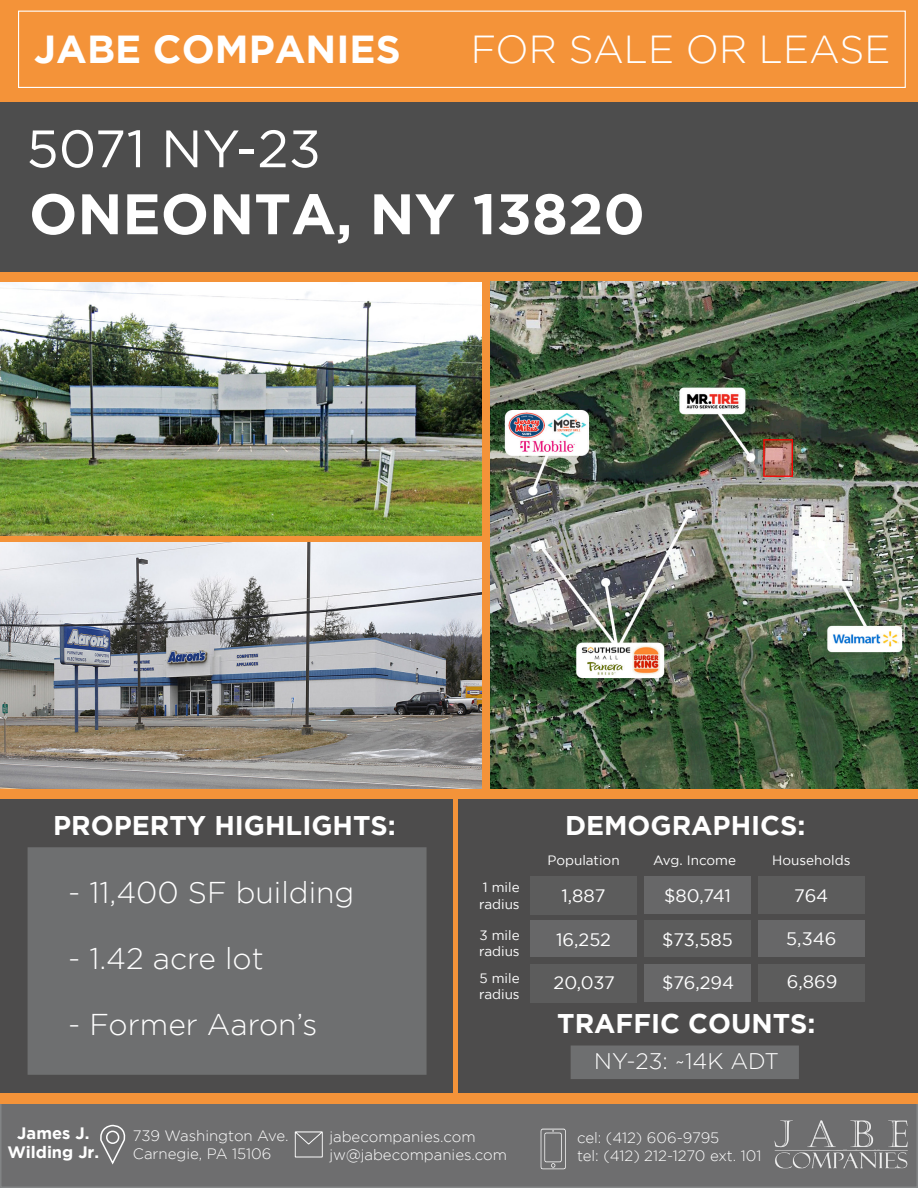
<style>
.page{position:relative;width:918px;height:1188px;background:#fff}
.page>*{position:absolute;margin:0;border:0;box-sizing:border-box;transform-origin:0 0}
.t1{font:700 57px "Gotham";color:#fff}
.t2{font:52.5px "Gotham";color:#fff}
.t3{font:300 39px "Gotham";color:#fff}
.t4{font:700 39px "Gotham";color:#fff}
.t5{font:300 30px "Gotham";color:#fff}
.t6{font:700 27px "Gotham";color:#fff}
.t7{font:300 22.5px "Gotham";color:#fff}
.t8{font:18px "Gotham";color:#fff}
.t9{font:700 16.5px/19.8px "Gotham";color:#fff;text-align:center}
.t10{font:300 15px "Gotham";color:#fff}
.t11{font:13.5px "Gotham";color:#fff}
</style>
<div class="page">
<div style="left:1px;top:1099px;width:916px;height:88px;background:#6e6e6f"></div>
<img style="left:774px;top:1120px;width:134px;height:49px">
<div style="left:0;top:1098px;width:918px;height:90px;border:2px solid #828485"></div>
<div style="left:0;top:0;width:918px;height:277px;background:#4d4d4d"></div>
<div style="left:0;top:0;width:918px;height:101px;background:#f49339"></div>
<div style="left:0;top:795px;width:918px;height:298px;background:#4d4c4c"></div>
<svg style="left:541px;top:1129px;width:25px;height:40px"></svg>
<svg style="left:295px;top:1131px;width:28px;height:27px"></svg>
<svg style="left:100px;top:1124px;width:26px;height:41px"></svg>
<div style="left:18px;top:11px;width:888px;height:77px;border:1px solid #fff"></div>
<div style="left:530px;top:876px;width:107px;height:38px;background:#5c5c5c"></div>
<div style="left:644px;top:876px;width:107px;height:38px;background:#676768"></div>
<div style="left:530px;top:921px;width:107px;height:36px;background:#676768"></div>
<div style="left:644px;top:921px;width:107px;height:36px;background:#5c5c5c"></div>
<div style="left:758px;top:876px;width:107px;height:38px;background:#5c5c5c"></div>
<div style="left:758px;top:921px;width:107px;height:36px;background:#676768"></div>
<div style="left:530px;top:964px;width:107px;height:38px;background:#5c5c5c"></div>
<div style="left:644px;top:964px;width:107px;height:38px;background:#676768"></div>
<div style="left:758px;top:964px;width:107px;height:38px;background:#5c5c5c"></div>
<div style="left:0;top:272px;width:918px;height:11px;background:#f49339"></div>
<div style="left:28px;top:847px;width:399px;height:228px;background:#6e6f70"></div>
<div style="left:453px;top:795px;width:5px;height:303px;background:#f49339"></div>
<div style="left:0;top:1093px;width:918px;height:11px;background:#f49339"></div>
<div style="left:571px;top:1046px;width:228px;height:33px;background:#6e6f70"></div>
<div style="left:0;top:788px;width:918px;height:11px;background:#f49339"></div>
<div style="left:482px;top:283px;width:9px;height:511px;background:#f49339"></div>
<div style="left:0;top:536px;width:485px;height:7px;background:#f49339"></div>
<img style="left:0;top:542px;width:482px;height:246px">
<img style="left:490px;top:281px;width:428px;height:508px">
<img style="left:0;top:283px;width:482px;height:253px">
<p class="t4" style="left:34px;top:27px;width:368px">JABE COMPANIES</p>
<p class="t3" style="left:471px;top:28px;width:421px">FOR SALE OR LEASE</p>
<p class="t2" style="left:27px;top:120px;width:296px">5071 NY-23</p>
<p class="t1" style="left:29px;top:181px;width:617px">ONEONTA, NY 13820</p>
<p class="t6" style="left:53px;top:810px;width:344px">PROPERTY HIGHLIGHTS:</p>
<p class="t6" style="left:565px;top:810px;width:242px">DEMOGRAPHICS:</p>
<p class="t5" style="left:68px;top:876px;width:288px">- 11,400 SF building</p>
<p class="t5" style="left:68px;top:942px;width:197px">- 1.42 acre lot</p>
<p class="t11" style="left:483px;top:880px;width:38px">1 mile</p>
<p class="t11" style="left:479px;top:896px;width:42px">radius</p>
<p class="t11" style="left:479px;top:927px;width:42px">3 mile</p>
<p class="t11" style="left:479px;top:944px;width:42px">radius</p>
<p class="t11" style="left:479px;top:970px;width:42px">5 mile</p>
<p class="t11" style="left:479px;top:987px;width:42px">radius</p>
<p class="t11" style="left:547px;top:852px;width:74px">Population</p>
<p class="t11" style="left:653px;top:852px;width:85px">Avg. Income</p>
<p class="t8" style="left:561px;top:885px;width:46px">1,887</p>
<p class="t8" style="left:556px;top:930px;width:56px">16,252</p>
<p class="t8" style="left:664px;top:885px;width:68px">$80,741</p>
<p class="t8" style="left:662px;top:930px;width:72px">$73,585</p>
<p class="t11" style="left:772px;top:852px;width:80px">Households</p>
<p class="t8" style="left:794px;top:885px;width:36px">764</p>
<p class="t8" style="left:786px;top:929px;width:52px">5,346</p>
<p class="t8" style="left:554px;top:973px;width:63px">20,037</p>
<p class="t8" style="left:662px;top:973px;width:74px">$76,294</p>
<p class="t8" style="left:787px;top:972px;width:52px">6,869</p>
<p class="t5" style="left:68px;top:1008px;width:251px">- Former Aaron’s</p>
<p class="t6" style="left:557px;top:1008px;width:260px">TRAFFIC COUNTS:</p>
<p class="t7" style="left:594px;top:1049px;width:186px">NY-23: ~14K ADT</p>
<p class="t9" style="left:7px;top:1122px;width:93px">James J.<br>Wilding Jr.</p>
<p class="t10" style="left:133px;top:1127px;width:157px">739 Washington Ave.</p>
<p class="t10" style="left:133px;top:1145px;width:140px">Carnegie, PA 15106</p>
<p class="t10" style="left:329px;top:1128px;width:148px">jabecompanies.com</p>
<p class="t10" style="left:329px;top:1146px;width:179px">jw@jabecompanies.com</p>
<p class="t10" style="left:577px;top:1129px;width:144px">cel: (412) 606-9795</p>
<p class="t10" style="left:577px;top:1147px;width:186px">tel: (412) 212-1270 ext. 101</p>
</div>
